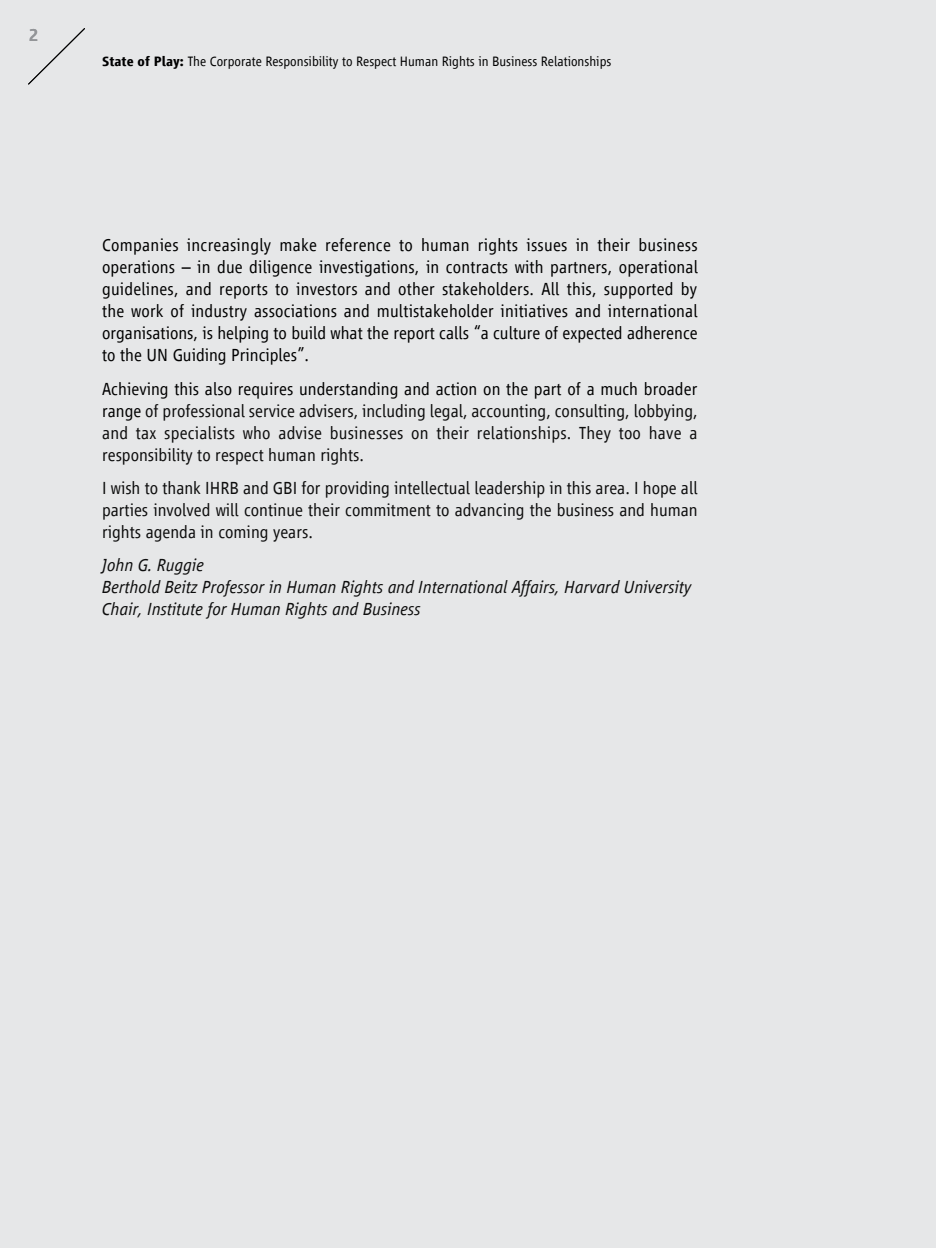
<style>
.page{position:relative;width:936px;height:1248px;background:#fff}
.page>*{position:absolute;margin:0;border:0;box-sizing:border-box;transform-origin:0 0}
.t1{font:300 18px/22px "Vialog LT Com";color:#0d0d0d;text-align:justify}
.t2{font:300 18px/22px "Vialog LT Com";color:#000;text-align:justify}
.t3{font:italic 300 18px/22px "Vialog LT Com";color:#0d0d0d}
.t4{font:500 18px "Vialog LT Com";color:#939598}
.t5{font:300 14px "Vialog LT Com";color:#000}
.s1{font-weight:700}
.s2{color:#000}
</style>
<div class="page">
<div style="left:0;top:0;width:935px;height:1247px;background:#e6e7e8"></div>
<svg style="left:28px;top:28px;width:57px;height:57px"></svg>
<p class="t4" style="left:29px;top:25px;width:11px">2</p>
<p class="t5" style="left:102px;top:54px;width:510px"><span class="s1">State of Play:</span> The Corporate Responsibility to Respect Human Rights in Business Relationships</p>
<p class="t2" style="left:102px;top:234px;width:597px">Companies increasingly make reference to human rights issues in their business operations – in due diligence investigations, in contracts with partners, operational guidelines, and reports to investors and other stakeholders. All this, supported by the work of industry associations and multistakeholder initiatives and international organisations, is helping to build what the report calls “a culture of expected adherence to the UN Guiding Principles”.</p>
<p class="t1" style="left:102px;top:377px;width:597px"><span class="s2">Achieving this also requires understanding and action on the part of a much broader range</span> of professional service advisers, including legal, accounting, consulting, lobbying, and tax specialists who advise businesses on their relationships. They too have a responsibility to respect human rights.</p>
<p class="t1" style="left:102px;top:477px;width:597px">I wish to thank IHRB and GBI for providing intellectual leadership in this area. I hope all parties involved will continue their commitment to advancing the business and human rights agenda in coming years.</p>
<p class="t3" style="left:102px;top:554px;width:591px">John G. Ruggie<br>Berthold Beitz Professor in Human Rights and International Affairs, Harvard University<br>Chair, Institute for Human Rights and Business</p>
</div>
